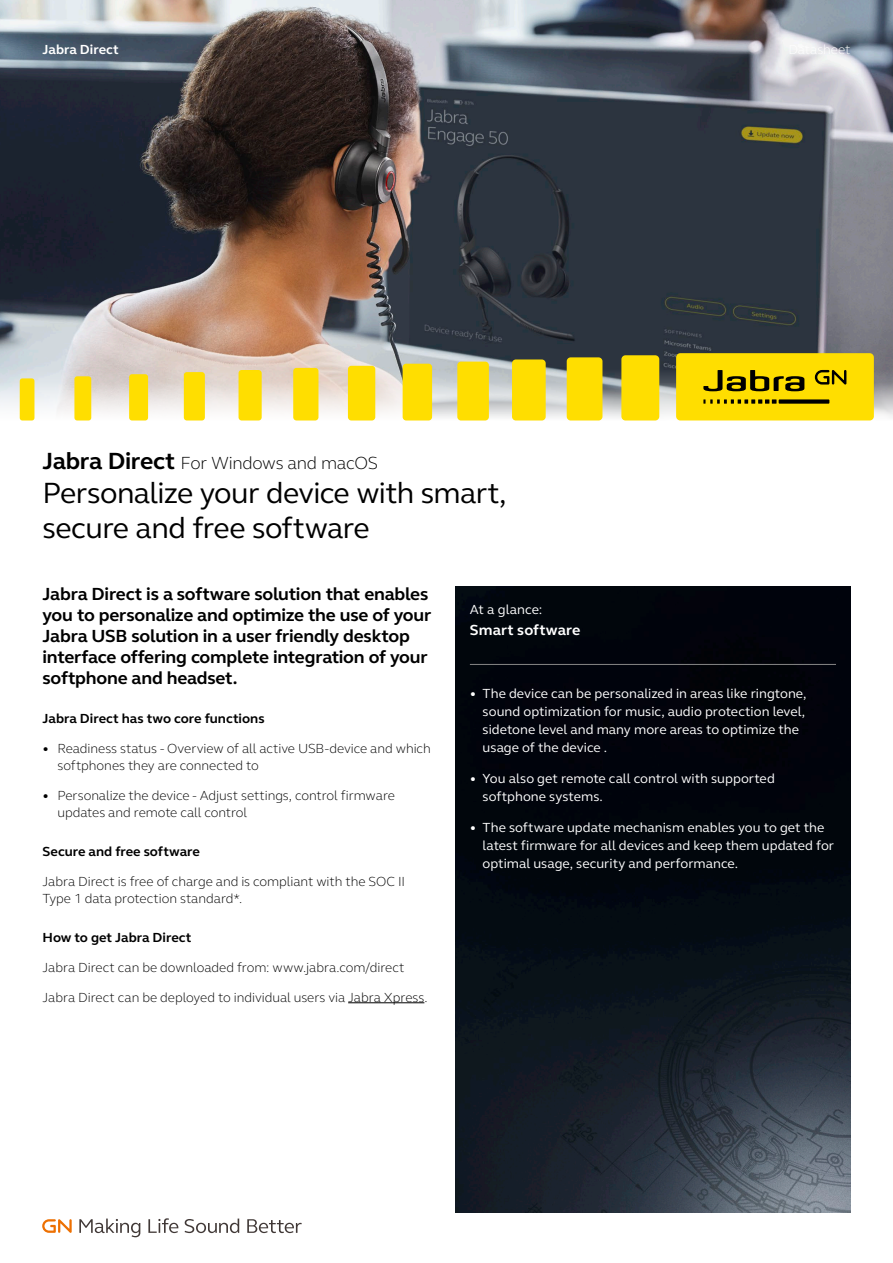
<style>
.page{position:relative;width:893px;height:1263px;background:#fff}
.page>*{position:absolute;margin:0;border:0;box-sizing:border-box;transform-origin:0 0}
.t1{font:30px/34.5px "FS Elliot Pro";letter-spacing:-.02em;color:#000}
.t2{font:700 18px/21px "FS Elliot Pro";letter-spacing:-.015em;color:#000}
.t3{font:300 18px "FS Elliot Pro";letter-spacing:-.02em;color:#000}
.t4{font:700 15px "FS Elliot Pro";letter-spacing:.01em;color:#fff}
.t5{font:13.5px/18px "FS Elliot Pro";color:#fff}
.t6{font:300 13.5px/17.2px "FS Elliot Pro";letter-spacing:-.005em;color:#000}
.t7{font:700 13.5px "FS Elliot Pro";color:#000}
.t8{font:700 13.5px "FS Elliot Pro";letter-spacing:.005em;color:#fff}
.s1{font-weight:700;font-size:24px}
</style>
<div class="page">
<img style="left:0;top:0;width:893px;height:421px">
<svg style="left:42px;top:1219px;width:30px;height:14px"></svg>
<svg style="left:79px;top:1218px;width:61px;height:19px"></svg>
<svg style="left:148px;top:1218px;width:30px;height:15px"></svg>
<svg style="left:185px;top:1218px;width:54px;height:15px"></svg>
<svg style="left:247px;top:1219px;width:55px;height:14px"></svg>
<img style="left:455px;top:587px;width:395px;height:625px">
<hr style="left:470px;top:664px;width:366px;height:1px;background:#878786">
<hr style="left:348px;top:1002px;width:76px;height:1px;background:#000">
<div style="left:20px;top:378px;width:14px;height:42px;background:#ffde00;border-radius:3px"></div>
<div style="left:74px;top:376px;width:17px;height:44px;background:#ffde00;border-radius:3px"></div>
<div style="left:129px;top:374px;width:19px;height:46px;background:#ffde00;border-radius:3px"></div>
<div style="left:184px;top:372px;width:21px;height:48px;background:#ffde00;border-radius:3px"></div>
<div style="left:239px;top:370px;width:23px;height:50px;background:#ffde00;border-radius:3px"></div>
<div style="left:293px;top:368px;width:25px;height:52px;background:#ffde00;border-radius:3px"></div>
<div style="left:348px;top:366px;width:27px;height:54px;background:#ffde00;border-radius:3px"></div>
<div style="left:403px;top:364px;width:29px;height:56px;background:#ffde00;border-radius:4px"></div>
<div style="left:457px;top:362px;width:32px;height:58px;background:#ffde00;border-radius:4px"></div>
<div style="left:512px;top:359px;width:34px;height:61px;background:#ffde00;border-radius:4px"></div>
<div style="left:567px;top:357px;width:35px;height:63px;background:#ffde00;border-radius:4px"></div>
<div style="left:621px;top:355px;width:38px;height:65px;background:#ffde00;border-radius:4px"></div>
<div style="left:676px;top:353px;width:198px;height:67px;background:#ffde00;border-radius:4px"></div>
<svg style="left:703px;top:370px;width:101px;height:21px"></svg>
<svg style="left:703px;top:399px;width:73px;height:5px"></svg>
<div style="left:779px;top:399px;width:50px;height:5px;background:#000"></div>
<svg style="left:815px;top:370px;width:31px;height:15px"></svg>
<p class="t8" style="left:43px;top:40px;width:78px">Jabra Direct</p>
<h2 class="t3" style="left:43px;top:451px;width:337px"><span class="s1">Jabra Direct</span> For Windows and macOS</h2>
<h1 class="t1" style="left:43px;top:475px;width:465px">Personalize your device with smart, secure and free software</h1>
<h2 class="t2" style="left:43px;top:583px;width:390px">Jabra Direct is a software solution that enables you to personalize and optimize the use of your Jabra USB solution in a user friendly desktop interface offering complete integration of your softphone and headset.</h2>
<p class="t7" style="left:43px;top:709px;width:224px">Jabra Direct has two core functions</p>
<p class="t6" style="left:57px;top:739px;width:375px;text-indent:-15px">• Readiness status - Overview of all active USB-device and which softphones they are connected to</p>
<p class="t6" style="left:57px;top:786px;width:339px;text-indent:-15px">• Personalize the device - Adjust settings, control firmware updates and remote call control</p>
<p class="t7" style="left:43px;top:842px;width:159px">Secure and free software</p>
<p class="t6" style="left:43px;top:872px;width:364px">Jabra Direct is free of charge and is compliant with the SOC II<br>Type 1 data protection standard*.</p>
<p class="t7" style="left:43px;top:928px;width:150px">How to get Jabra Direct</p>
<p class="t6" style="left:43px;top:958px;width:364px">Jabra Direct can be downloaded from: www.jabra.com/direct</p>
<p class="t6" style="left:43px;top:988px;width:387px">Jabra Direct can be deployed to individual users via Jabra Xpress.</p>
<p class="t5" style="left:470px;top:600px;width:74px">At a glance:</p>
<p class="t4" style="left:470px;top:620px;width:112px">Smart software</p>
<p class="t5" style="left:483px;top:684px;width:325px;text-indent:-13px">• The device can be personalized in areas like ringtone, sound optimization for music, audio protection level, sidetone level and many more areas to optimize the usage of the device .</p>
<p class="t5" style="left:483px;top:769px;width:294px;text-indent:-13px">• You also get remote call control with supported softphone systems.</p>
<p class="t5" style="left:483px;top:818px;width:353px;text-indent:-13px">• The software update mechanism enables you to get the latest firmware for all devices and keep them updated for optimal usage, security and performance.</p>
</div>
